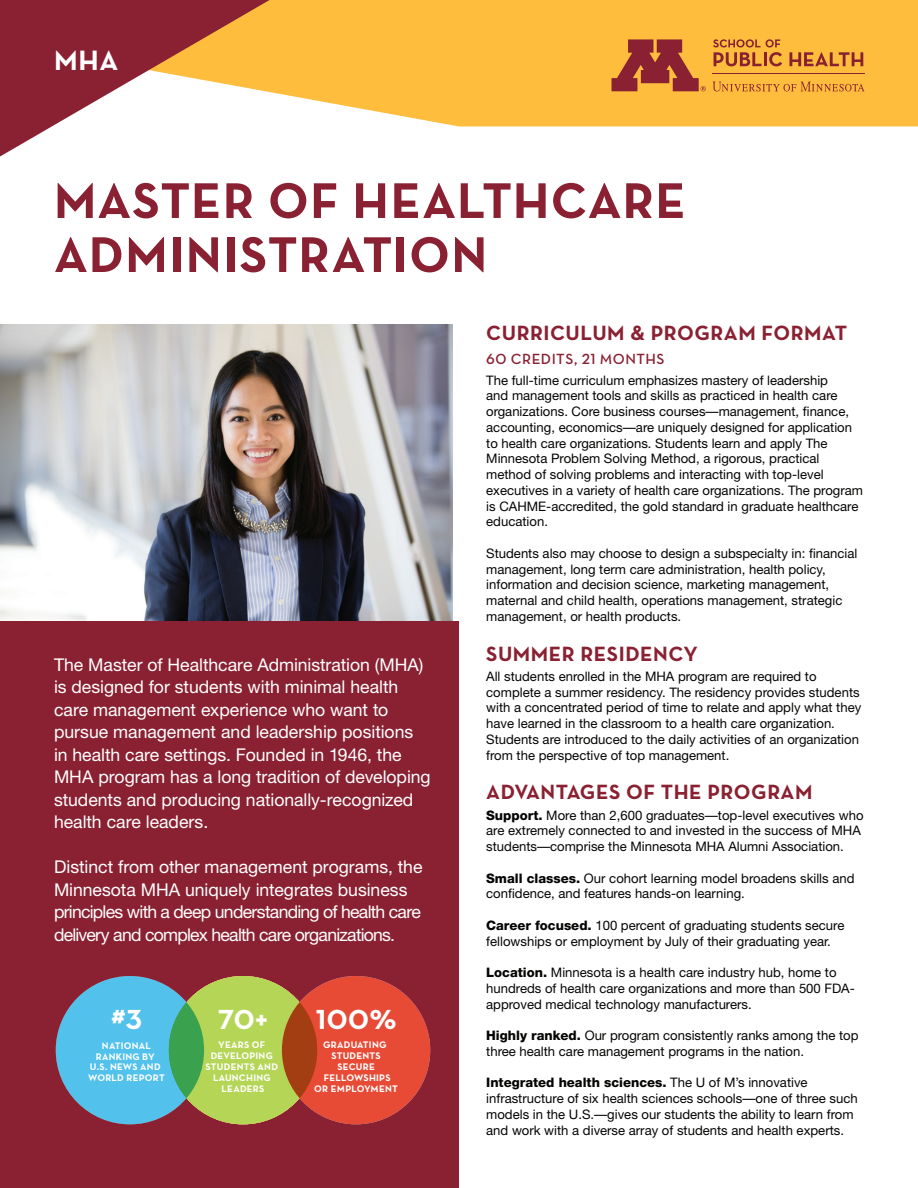
<style>
.page{position:relative;width:918px;height:1188px;background:#fff}
.page>*{position:absolute;margin:0;border:0;box-sizing:border-box;transform-origin:0 0}
.t1{font:700 51px/54px "Neutraface Text";letter-spacing:.025em;color:#8a2132}
.t2{font:700 28.5px "Neutraface Text";color:#fff}
.t3{font:28.05px "Neutra Text Bold Alt";color:#fff}
.t4{font:700 21px "Neutraface Text";letter-spacing:.025em;color:#8a2132}
.t5{font:17.7px/22.5px "Helvetica Neue";letter-spacing:-.005em;color:#fff}
.t6{font:17.7px/22.5px "Helvetica Neue";letter-spacing:-.035em;color:#fff}
.t7{font:15px "Neutraface Text Demi Alt";letter-spacing:.035em;color:#8a2132}
.t8{font:13.2px/15.8px "Helvetica Neue";color:#040503}
.t9{font:700 9.75px/10.8px "Neutra Text";letter-spacing:.025em;color:#fff;text-align:center}
.t10{font:9.75px/10.8px "Neutra Text Bold Alt";letter-spacing:.025em;color:#fff;text-align:center}
.s1{font-weight:800}
</style>
<div class="page">
<div style="left:270px;top:0;width:648px;height:126px;background:#febd3d"></div>
<svg style="left:0;top:0;width:270px;height:157px"></svg>
<div style="left:0;top:621px;width:459px;height:567px;background:#8a2132"></div>
<svg style="left:612px;top:39px;width:94px;height:52px;background:#ba6136"></svg>
<hr style="left:712px;top:74px;width:153px;height:1px;background:#8a2132">
<svg style="left:712px;top:82px;width:153px;height:9px"></svg>
<svg style="left:713px;top:39px;width:69px;height:27px;background:#d48538"></svg>
<svg style="left:789px;top:52px;width:74px;height:14px"></svg>
<img style="left:0;top:324px;width:452px;height:297px">
<div style="left:169px;top:976px;width:148px;height:148px;background:#b5d556;border-radius:50%"></div>
<div style="left:56px;top:976px;width:148px;height:148px;background:#52c1eb;border-radius:50%"></div>
<div style="left:282px;top:976px;width:148px;height:148px;background:#e74b36;border-radius:50%"></div>
<h2 class="t2" style="left:54px;top:42px;width:66px">MHA</h2>
<h1 class="t1" style="left:54px;top:173px;width:633px">MASTER OF HEALTHCARE<br>ADMINISTRATION</h1>
<p class="t5" style="left:54px;top:653px;width:378px">The Master of Healthcare Administration (MHA) is designed for students with minimal health care management experience who want to pursue management and leadership positions in health care settings. Founded in 1946, the MHA program has a long tradition of developing students and producing nationally-recognized health care leaders.</p>
<h3 class="t6" style="left:54px;top:855px;width:370px">Distinct from other management programs, the Minnesota MHA uniquely integrates business principles with a deep understanding of health care delivery and complex health care organizations.</h3>
<h3 class="t3" style="left:111px;top:1002px;width:32px">#3</h3>
<p class="t9" style="left:88px;top:1040px;width:78px">NATIONAL<br>RANKING BY<br>U.S. NEWS AND<br>WORLD REPORT</p>
<h3 class="t3" style="left:218px;top:1002px;width:51px">70+</h3>
<p class="t9" style="left:206px;top:1039px;width:74px">YEARS OF<br>DEVELOPING<br>STUDENTS AND<br>LAUNCHING<br>LEADERS</p>
<h3 class="t3" style="left:316px;top:1002px;width:82px">100%</h3>
<p class="t10" style="left:314px;top:1039px;width:85px">GRADUATING<br>STUDENTS<br>SECURE<br>FELLOWSHIPS<br>OR EMPLOYMENT</p>
<h3 class="t4" style="left:486px;top:320px;width:362px">CURRICULUM &amp; PROGRAM FORMAT</h3>
<p class="t7" style="left:486px;top:350px;width:180px">60 CREDITS, 21 MONTHS</p>
<p class="t8" style="left:486px;top:372px;width:378px">The full-time curriculum emphasizes mastery of leadership<br>and management tools and skills as practiced in health care organizations. Core business courses—management, finance, accounting, economics—are uniquely designed for application to health care organizations. Students learn and apply The Minnesota Problem Solving Method, a rigorous, practical method of solving problems and interacting with top-level executives in a variety of health care organizations. The program is CAHME-accredited, the gold standard in graduate healthcare education.</p>
<p class="t8" style="left:486px;top:545px;width:373px">Students also may choose to design a subspecialty in: financial management, long term care administration, health policy, information and decision science, marketing management, maternal and child health, operations management, strategic management, or health products.</p>
<h3 class="t4" style="left:486px;top:640px;width:213px">SUMMER RESIDENCY</h3>
<p class="t8" style="left:486px;top:668px;width:377px">All students enrolled in the MHA program are required to complete a summer residency. The residency provides students with a concentrated period of time to relate and apply what they have learned in the classroom to a health care organization.<br>Students are introduced to the daily activities of an organization from the perspective of top management.</p>
<h3 class="t4" style="left:486px;top:779px;width:328px">ADVANTAGES OF THE PROGRAM</h3>
<p class="t8" style="left:486px;top:807px;width:379px"><span class="s1">Support.</span> More than 2,600 graduates—top-level executives who are extremely connected to and invested in the success of MHA students—comprise the Minnesota MHA Alumni Association.</p>
<p class="t8" style="left:486px;top:870px;width:370px"><span class="s1">Small classes.</span> Our cohort learning model broadens skills and confidence, and features hands-on learning.</p>
<p class="t8" style="left:486px;top:917px;width:360px"><span class="s1">Career focused.</span> 100 percent of graduating students secure fellowships or employment by July of their graduating year.</p>
<p class="t8" style="left:486px;top:964px;width:370px"><span class="s1">Location.</span> Minnesota is a health care industry hub, home to hundreds of health care organizations and more than 500 FDA&shy;approved medical technology manufacturers.</p>
<p class="t8" style="left:486px;top:1027px;width:374px"><span class="s1">Highly ranked.</span> Our program consistently ranks among the top three health care management programs in the nation.</p>
<p class="t8" style="left:486px;top:1075px;width:373px"><span class="s1">Integrated health sciences.</span> The U of M’s innovative infrastructure of six health sciences schools—one of three such models in the U.S.—gives our students the ability to learn from and work with a diverse array of students and health experts.</p>
</div>
